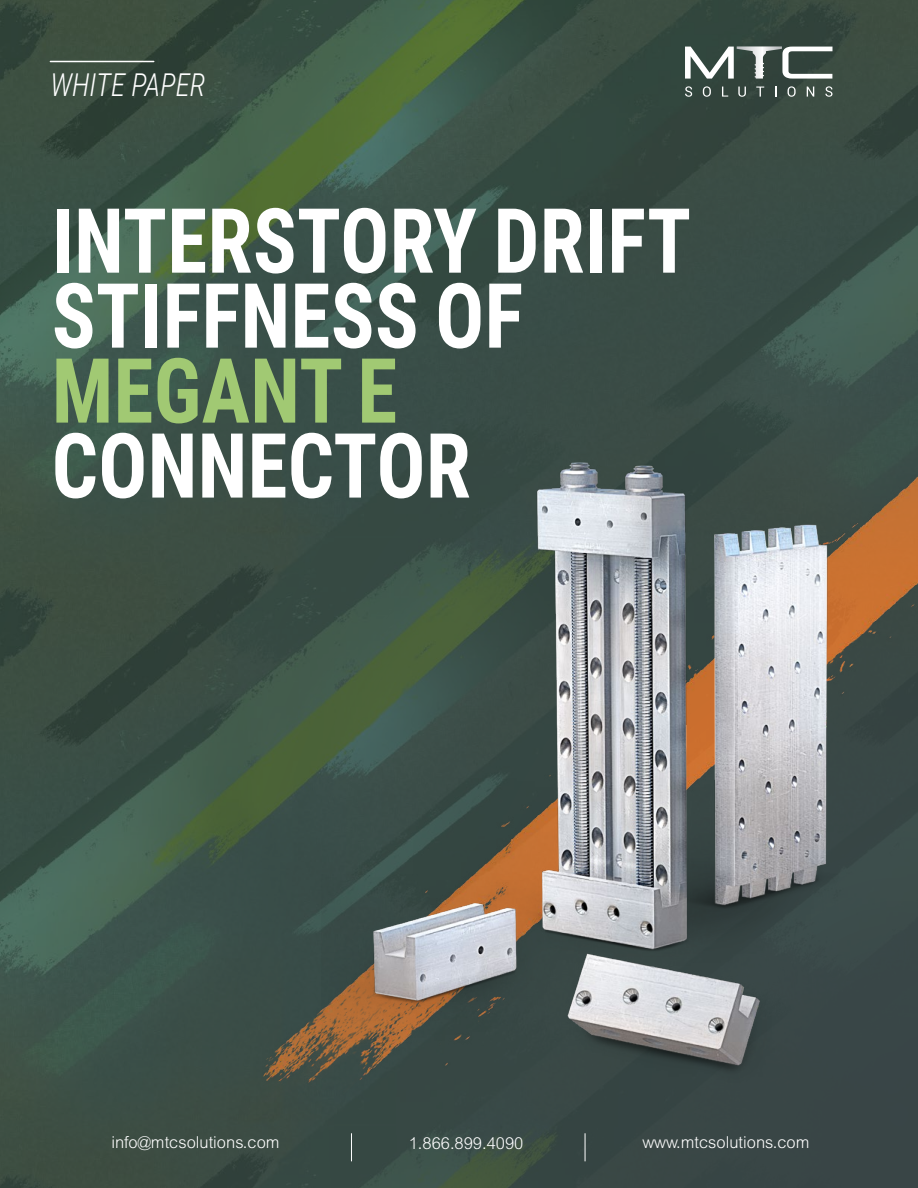
<style>
.page{position:relative;width:918px;height:1188px;background:#fff}
.page>*{position:absolute;margin:0;border:0;box-sizing:border-box;transform-origin:0 0}
.t1{font:700 90px/75px "Roboto Condensed";letter-spacing:.005em;color:#fff;scale:.9 1}
.t2{font:700 90px "Roboto Condensed";letter-spacing:.005em;color:#a1c973;scale:.9 1}
.t3{font:italic 300 31.5px "Roboto Condensed";color:#fff;scale:.92 1}
.t4{font:300 16.5px "Arial MT Std";color:#fff}
</style>
<div class="page">
<img style="left:0;top:0;width:918px;height:1188px">
<svg style="left:685px;top:46px;width:147px;height:33px"></svg>
<svg style="left:685px;top:86px;width:7px;height:11px"></svg>
<svg style="left:703px;top:86px;width:8px;height:11px"></svg>
<svg style="left:722px;top:87px;width:6px;height:10px"></svg>
<svg style="left:738px;top:87px;width:8px;height:10px"></svg>
<svg style="left:756px;top:87px;width:8px;height:10px"></svg>
<svg style="left:788px;top:86px;width:8px;height:11px"></svg>
<svg style="left:807px;top:87px;width:7px;height:10px"></svg>
<svg style="left:825px;top:86px;width:7px;height:11px"></svg>
<img style="left:322px;top:395px;width:553px;height:699px">
<svg style="left:351px;top:1133px;width:1px;height:28px"></svg>
<svg style="left:585px;top:1133px;width:1px;height:28px"></svg>
<hr style="left:50px;top:61px;width:104px;height:1px;background:#fff">
<h2 class="t3" style="left:50px;top:63px;width:170px">WHITE PAPER</h2>
<h1 class="t1" style="left:52px;top:200px;width:712px">INTERSTORY DRIFT<br>STIFFNESS OF</h1>
<h1 class="t2" style="left:52px;top:328px;width:385px">MEGANT E</h1>
<h1 class="t1" style="left:52px;top:425px;width:467px">CONNECTOR</h1>
<p class="t4" style="left:111px;top:1132px;width:170px">info@mtcsolutions.com</p>
<p class="t4" style="left:409px;top:1133px;width:116px">1.866.899.4090</p>
<p class="t4" style="left:642px;top:1133px;width:169px">www.mtcsolutions.com</p>
</div>
